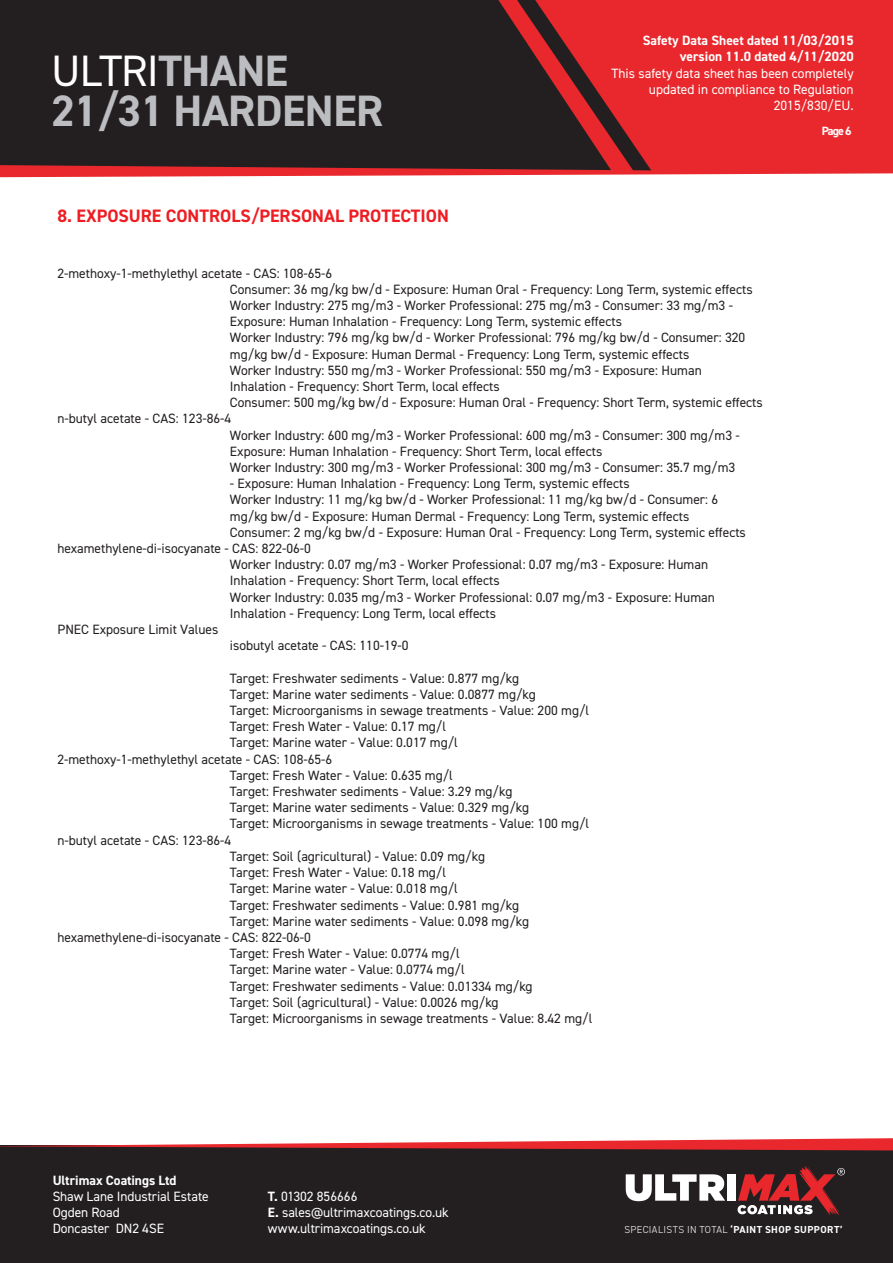
<style>
.page{position:relative;width:893px;height:1263px;background:#fff}
.page>*{position:absolute;margin:0;border:0;box-sizing:border-box;transform-origin:0 0}
.t1{font:700 44.1px/40.5px "DIN2014";letter-spacing:-.01em;color:#bcbdc0}
.t2{font:700 18px "DIN2014";color:#ee1d23}
.t3{font:13.5px "DIN2014";color:#231f20}
.t4{font:13.5px/16.2px "DIN2014";color:#fff}
.t5{font:700 13.5px/16.2px "DIN2014";color:#fff;text-align:right}
.t6{font:700 12px "DIN2014";color:#fff}
.t7{font:300 10.2px "DIN2014";letter-spacing:.035em;color:#fff}
.s1{font-weight:400;color:#fff}
.s2{font-weight:700}
</style>
<div class="page">
<svg style="left:0;top:0;width:893px;height:177px;background:#712427"></svg>
<div style="left:0;top:1145px;width:893px;height:118px;background:#231f20"></div>
<svg style="left:0;top:1138px;width:893px;height:13px"></svg>
<svg style="left:626px;top:1174px;width:99px;height:27px"></svg>
<div style="left:728px;top:1174px;width:8px;height:27px;background:#fff"></div>
<svg style="left:738px;top:1165px;width:107px;height:51px"></svg>
<h1 class="t1" style="left:51px;top:50px;width:334px"><span class="s1">ULTRI</span>THANE<br>21/31 HARDENER</h1>
<h2 class="t2" style="left:57px;top:204px;width:393px">8. EXPOSURE CONTROLS/PERSONAL PROTECTION</h2>
<p class="t5" style="left:643px;top:32px;width:212px">Safety Data Sheet dated 11/03/2015 version 11.0 dated 4/11/2020</p>
<p class="t4" style="left:611px;top:65px;width:244px;text-align:right">This safety data sheet has been completely updated in compliance to Regulation<br>2015/830/EU.</p>
<p class="t6" style="left:822px;top:123px;width:31px">Page 6</p>
<p class="t3" style="left:57px;top:265px;width:276px">2-methoxy-1-methylethyl acetate - CAS: 108-65-6</p>
<p class="t3" style="left:230px;top:281px;width:524px">Consumer: 36 mg/kg bw/d - Exposure: Human Oral - Frequency: Long Term, systemic effects</p>
<p class="t3" style="left:230px;top:297px;width:505px">Worker Industry: 275 mg/m3 - Worker Professional: 275 mg/m3 - Consumer: 33 mg/m3 -</p>
<p class="t3" style="left:230px;top:313px;width:393px">Exposure: Human Inhalation - Frequency: Long Term, systemic effects</p>
<p class="t3" style="left:230px;top:329px;width:517px">Worker Industry: 796 mg/kg bw/d - Worker Professional: 796 mg/kg bw/d - Consumer: 320</p>
<p class="t3" style="left:230px;top:346px;width:461px">mg/kg bw/d - Exposure: Human Dermal - Frequency: Long Term, systemic effects</p>
<p class="t3" style="left:230px;top:362px;width:473px">Worker Industry: 550 mg/m3 - Worker Professional: 550 mg/m3 - Exposure: Human</p>
<p class="t3" style="left:230px;top:378px;width:271px">Inhalation - Frequency: Short Term, local effects</p>
<p class="t3" style="left:230px;top:394px;width:534px">Consumer: 500 mg/kg bw/d - Exposure: Human Oral - Frequency: Short Term, systemic effects</p>
<p class="t3" style="left:57px;top:410px;width:175px">n-butyl acetate - CAS: 123-86-4</p>
<p class="t3" style="left:230px;top:427px;width:511px">Worker Industry: 600 mg/m3 - Worker Professional: 600 mg/m3 - Consumer: 300 mg/m3 -</p>
<p class="t3" style="left:230px;top:443px;width:374px">Exposure: Human Inhalation - Frequency: Short Term, local effects</p>
<p class="t3" style="left:230px;top:459px;width:507px">Worker Industry: 300 mg/m3 - Worker Professional: 300 mg/m3 - Consumer: 35.7 mg/m3</p>
<p class="t3" style="left:230px;top:475px;width:401px">- Exposure: Human Inhalation - Frequency: Long Term, systemic effects</p>
<p class="t3" style="left:230px;top:491px;width:490px">Worker Industry: 11 mg/kg bw/d - Worker Professional: 11 mg/kg bw/d - Consumer: 6</p>
<p class="t3" style="left:230px;top:508px;width:461px">mg/kg bw/d - Exposure: Human Dermal - Frequency: Long Term, systemic effects</p>
<p class="t3" style="left:230px;top:524px;width:517px">Consumer: 2 mg/kg bw/d - Exposure: Human Oral - Frequency: Long Term, systemic effects</p>
<p class="t3" style="left:57px;top:540px;width:255px">hexamethylene-di-isocyanate - CAS: 822-06-0</p>
<p class="t3" style="left:230px;top:556px;width:480px">Worker Industry: 0.07 mg/m3 - Worker Professional: 0.07 mg/m3 - Exposure: Human</p>
<p class="t3" style="left:230px;top:572px;width:271px">Inhalation - Frequency: Short Term, local effects</p>
<p class="t3" style="left:230px;top:589px;width:486px">Worker Industry: 0.035 mg/m3 - Worker Professional: 0.07 mg/m3 - Exposure: Human</p>
<p class="t3" style="left:230px;top:605px;width:268px">Inhalation - Frequency: Long Term, local effects</p>
<p class="t3" style="left:57px;top:621px;width:162px">PNEC Exposure Limit Values</p>
<p class="t3" style="left:230px;top:637px;width:180px">isobutyl acetate - CAS: 110-19-0</p>
<p class="t3" style="left:230px;top:670px;width:291px">Target: Freshwater sediments - Value: 0.877 mg/kg</p>
<p class="t3" style="left:230px;top:686px;width:307px">Target: Marine water sediments - Value: 0.0877 mg/kg</p>
<p class="t3" style="left:230px;top:702px;width:361px">Target: Microorganisms in sewage treatments - Value: 200 mg/l</p>
<p class="t3" style="left:230px;top:718px;width:218px">Target: Fresh Water - Value: 0.17 mg/l</p>
<p class="t3" style="left:230px;top:734px;width:230px">Target: Marine water - Value: 0.017 mg/l</p>
<p class="t3" style="left:57px;top:751px;width:276px">2-methoxy-1-methylethyl acetate - CAS: 108-65-6</p>
<p class="t3" style="left:230px;top:767px;width:225px">Target: Fresh Water - Value: 0.635 mg/l</p>
<p class="t3" style="left:230px;top:783px;width:284px">Target: Freshwater sediments - Value: 3.29 mg/kg</p>
<p class="t3" style="left:230px;top:799px;width:301px">Target: Marine water sediments - Value: 0.329 mg/kg</p>
<p class="t3" style="left:230px;top:815px;width:361px">Target: Microorganisms in sewage treatments - Value: 100 mg/l</p>
<p class="t3" style="left:57px;top:832px;width:175px">n-butyl acetate - CAS: 123-86-4</p>
<p class="t3" style="left:230px;top:848px;width:257px">Target: Soil (agricultural) - Value: 0.09 mg/kg</p>
<p class="t3" style="left:230px;top:864px;width:218px">Target: Fresh Water - Value: 0.18 mg/l</p>
<p class="t3" style="left:230px;top:880px;width:230px">Target: Marine water - Value: 0.018 mg/l</p>
<p class="t3" style="left:230px;top:896px;width:291px">Target: Freshwater sediments - Value: 0.981 mg/kg</p>
<p class="t3" style="left:230px;top:913px;width:301px">Target: Marine water sediments - Value: 0.098 mg/kg</p>
<p class="t3" style="left:57px;top:929px;width:255px">hexamethylene-di-isocyanate - CAS: 822-06-0</p>
<p class="t3" style="left:230px;top:945px;width:231px">Target: Fresh Water - Value: 0.0774 mg/l</p>
<p class="t3" style="left:230px;top:961px;width:236px">Target: Marine water - Value: 0.0774 mg/l</p>
<p class="t3" style="left:230px;top:977px;width:304px">Target: Freshwater sediments - Value: 0.01334 mg/kg</p>
<p class="t3" style="left:230px;top:994px;width:270px">Target: Soil (agricultural) - Value: 0.0026 mg/kg</p>
<p class="t3" style="left:230px;top:1010px;width:364px">Target: Microorganisms in sewage treatments - Value: 8.42 mg/l</p>
<p class="t5" style="left:53px;top:1172px;width:125px">Ultrimax Coatings Ltd</p>
<p class="t4" style="left:53px;top:1188px;width:158px">Shaw Lane Industrial Estate<br>Ogden Road<br>Doncaster DN2 4SE</p>
<p class="t4" style="left:268px;top:1188px;width:182px"><span class="s2">T.</span> 01302 856666<br><span class="s2">E.</span> sales@ultrimaxcoatings.co.uk www.ultrimaxcoatings.co.uk</p>
<p class="t7" style="left:624px;top:1224px;width:220px">SPECIALISTS IN TOTAL <span class="s2">‘PAINT SHOP SUPPORT’</span></p>
</div>
